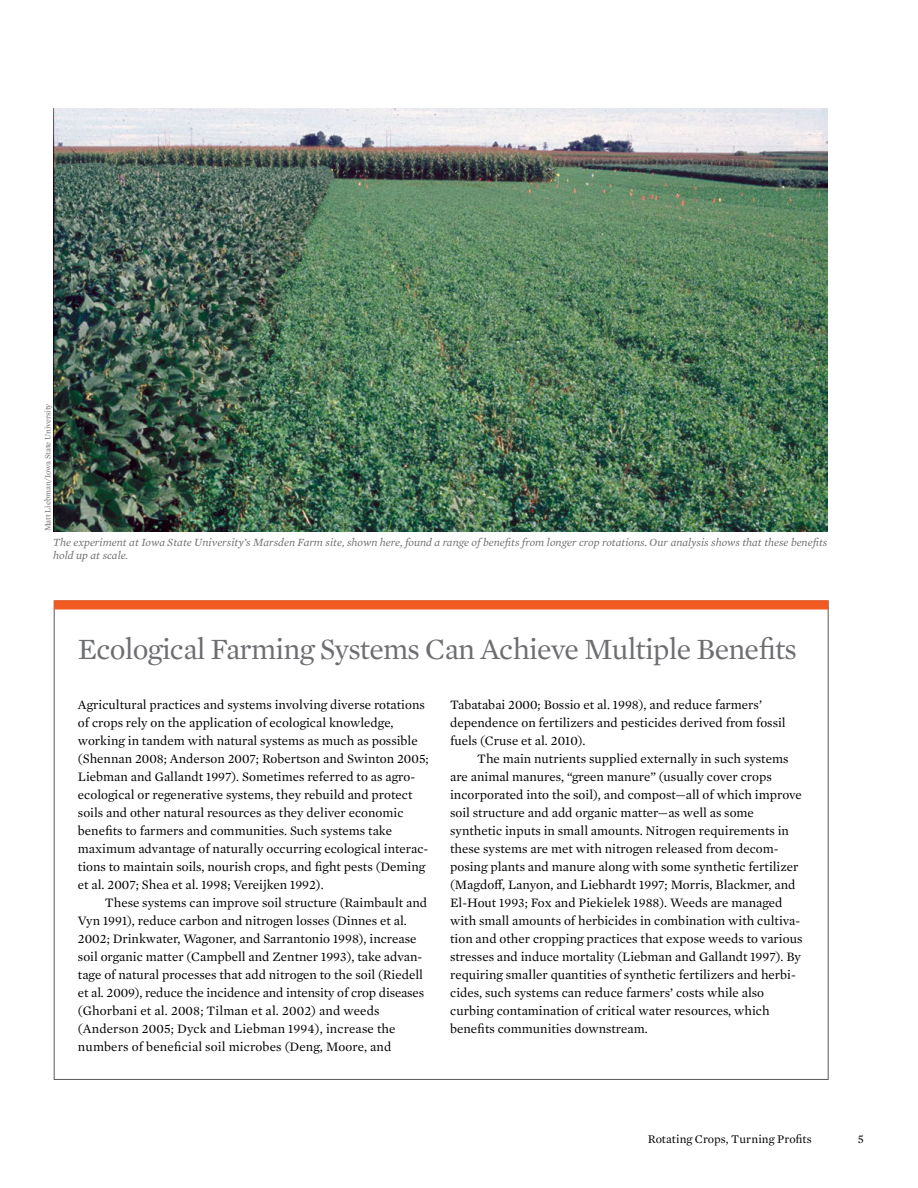
<style>
.page{position:relative;width:918px;height:1188px;background:#fff}
.page>*{position:absolute;margin:0;border:0;box-sizing:border-box;transform-origin:0 0}
.Box_title{font:30px "Mercury Text G1";letter-spacing:-.035em;color:#6d6e71}
.Box_body_text__w_ind{font:13.2px/18px "Mercury Text G1";color:#000}
.t1{font:12px "Mercury Text G1";color:#000}
.Photo_caption_text{font:italic 11.25px/13.5px "Mercury Text G1";color:#6d6e71}
.Photo_credits{font:8.25px "Mercury Text G1";letter-spacing:-.02em;color:#6d6e71}
</style>
<div class="page">
<div style="left:54px;top:600px;width:774px;height:10px;background:#f15a22;border:2px solid #f15a22"></div>
<img style="left:53px;top:108px;width:774px;height:423px">
<p class="Photo_credits" style="left:42px;top:531px;width:129px;rotate:-90deg">Matt Liebman/Iowa State University</p>
<p class="Photo_caption_text" style="left:53px;top:535px;width:776px">The experiment at Iowa State University’s Marsden Farm site, shown here, found a range of benefits from longer crop rotations. Our analysis shows that these benefits hold up at scale.</p>
<p class="Box_title" style="left:78px;top:627px;width:721px">Ecological Farming Systems Can Achieve Multiple Benefits</p>
<p class="Box_body_text__w_ind" style="left:450px;top:695px;width:337px">Tabatabai 2000; Bossio et al. 1998), and reduce farmers’ dependence on fertilizers and pesticides derived from fossil fuels (Cruse et al. 2010).</p>
<p class="Box_body_text__w_ind" style="left:450px;top:749px;width:354px;text-indent:27px">The main nutrients supplied externally in such systems are animal manures, “green manure” (usually cover crops incorporated into the soil), and compost—all of which improve soil structure and add organic matter—as well as some synthetic inputs in small amounts. Nitrogen requirements in these systems are met with nitrogen released from decom&shy;posing plants and manure along with some synthetic fertilizer (Magdoff, Lanyon, and Liebhardt 1997; Morris, Blackmer, and El-Hout 1993; Fox and Piekielek 1988). Weeds are managed with small amounts of herbicides in combination with cultiva&shy;tion and other cropping practices that expose weeds to various stresses and induce mortality (Liebman and Gallandt 1997). By requiring smaller quantities of synthetic fertilizers and herbi&shy;cides, such systems can reduce farmers’ costs while also curbing contamination of critical water resources, which benefits communities downstream.</p>
<p class="Box_body_text__w_ind" style="left:78px;top:695px;width:352px">Agricultural practices and systems involving diverse rotations of crops rely on the application of ecological knowledge, working in tandem with natural systems as much as possible (Shennan 2008; Anderson 2007; Robertson and Swinton 2005; Liebman and Gallandt 1997). Sometimes referred to as agro&shy;ecological or regenerative systems, they rebuild and protect soils and other natural resources as they deliver economic benefits to farmers and communities. Such systems take maximum advantage of naturally occurring ecological interac&shy;tions to maintain soils, nourish crops, and fight pests (Deming et al. 2007; Shea et al. 1998; Vereijken 1992).</p>
<p class="Box_body_text__w_ind" style="left:78px;top:893px;width:351px;text-indent:27px">These systems can improve soil structure (Raimbault and Vyn 1991), reduce carbon and nitrogen losses (Dinnes et al.<br>2002; Drinkwater, Wagoner, and Sarrantonio 1998), increase soil organic matter (Campbell and Zentner 1993), take advan&shy;tage of natural processes that add nitrogen to the soil (Riedell et al. 2009), reduce the incidence and intensity of crop diseases (Ghorbani et al. 2008; Tilman et al. 2002) and weeds (Anderson 2005; Dyck and Liebman 1994), increase the numbers of beneficial soil microbes (Deng, Moore, and</p>
<p class="t1" style="left:648px;top:1130px;width:166px">Rotating Crops, Turning Profits</p>
<p class="t1" style="left:858px;top:1130px;width:8px">5</p>
</div>
